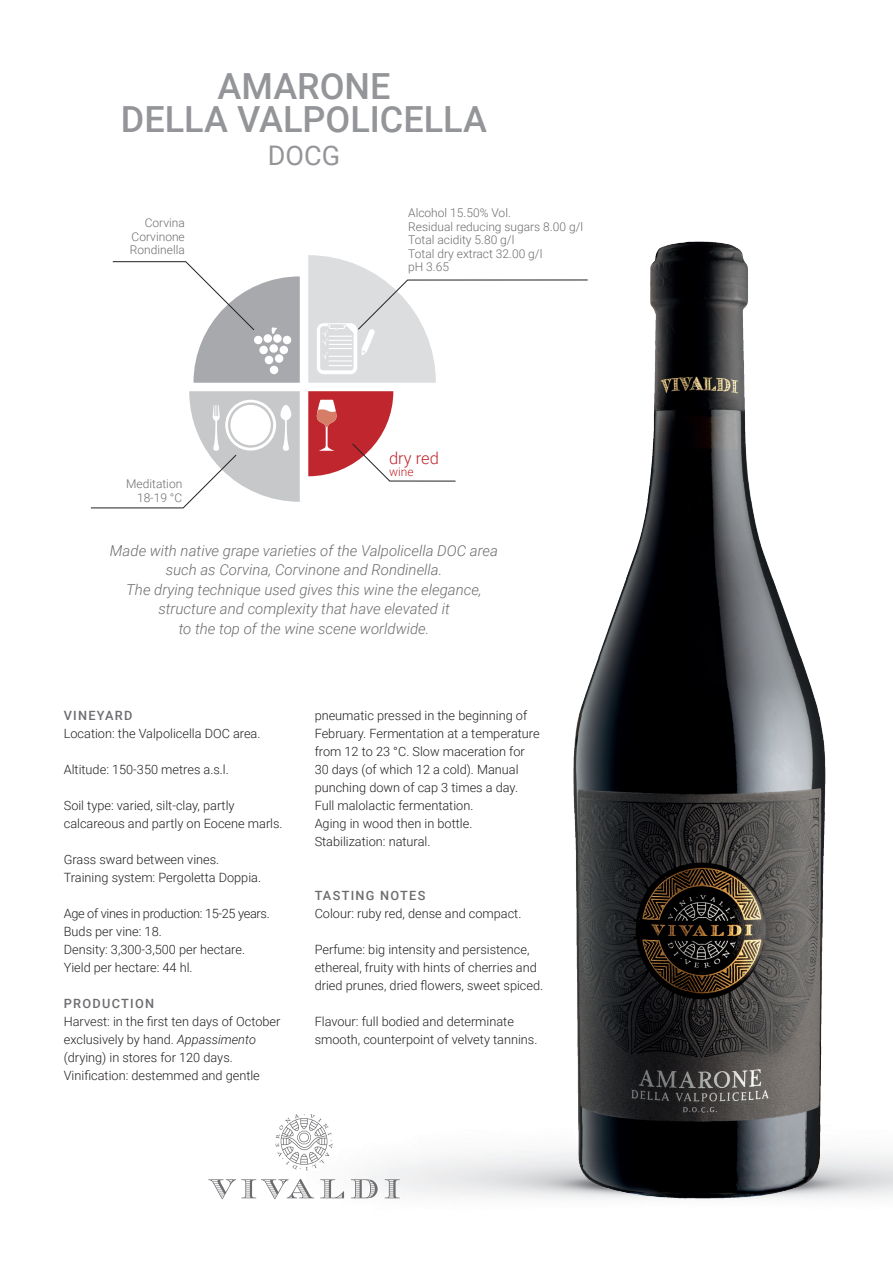
<style>
.page{position:relative;width:893px;height:1263px;background:#fff}
.page>*{position:absolute;margin:0;border:0;box-sizing:border-box;transform-origin:0 0}
.t1{font:500 36px "Roboto";color:#939598}
.t2{font:27px "Roboto";color:#939598}
.t3{font:300 16.5px "Roboto";color:#c0262d}
.t4{font:italic 300 15px "Roboto";color:#6c6d70}
.t5{font:300 12.75px/18px "Roboto";color:#231f20}
.t6{font:300 12.75px "Roboto";letter-spacing:-.025em;color:#231f20}
.t7{font:500 12.75px "Roboto";letter-spacing:.1em;color:#6c6d70}
.t8{font:300 12px "Roboto";color:#6c6d70}
.t9{font:300 12px "Roboto";color:#c0262d}
.s1{font-style:italic}
</style>
<div class="page">
<img style="left:559px;top:241px;width:272px;height:965px">
<svg style="left:208px;top:1179px;width:106px;height:20px"></svg>
<svg style="left:320px;top:1179px;width:24px;height:19px"></svg>
<svg style="left:351px;top:1179px;width:27px;height:19px"></svg>
<svg style="left:385px;top:1179px;width:15px;height:19px"></svg>
<svg style="left:276px;top:1114px;width:57px;height:56px"></svg>
<svg style="left:112px;top:261px;width:188px;height:122px"></svg>
<svg style="left:90px;top:391px;width:210px;height:118px"></svg>
<div style="left:230px;top:405px;width:41px;height:40px;background:#fff;border-radius:50%"></div>
<svg style="left:308px;top:391px;width:148px;height:91px"></svg>
<svg style="left:308px;top:255px;width:280px;height:128px"></svg>
<p class="t1" style="left:218px;top:61px;width:174px">AMARONE</p>
<p class="t1" style="left:121px;top:94px;width:368px">DELLA VALPOLICELLA</p>
<p class="t2" style="left:268px;top:137px;width:74px">DOCG</p>
<p class="t8" style="left:145px;top:215px;width:42px">Corvina</p>
<p class="t8" style="left:132px;top:228px;width:55px">Corvinone</p>
<p class="t8" style="left:130px;top:242px;width:56px">Rondinella</p>
<p class="t8" style="left:126px;top:476px;width:58px">Meditation</p>
<p class="t8" style="left:137px;top:489px;width:47px">18-19 °C</p>
<p class="t8" style="left:408px;top:205px;width:104px">Alcohol 15.50% Vol.</p>
<p class="t8" style="left:408px;top:218px;width:176px">Residual reducing sugars 8.00 g/l</p>
<p class="t8" style="left:408px;top:232px;width:108px">Total acidity 5.80 g/l</p>
<p class="t8" style="left:408px;top:245px;width:136px">Total dry extract 32.00 g/l</p>
<p class="t8" style="left:408px;top:259px;width:42px">pH 3.65</p>
<p class="t3" style="left:389px;top:447px;width:51px">dry red</p>
<p class="t9" style="left:389px;top:463px;width:26px">wine</p>
<p class="t4" style="left:110px;top:540px;width:390px">Made with native grape varieties of the Valpolicella DOC area</p>
<p class="t4" style="left:166px;top:559px;width:278px">such as Corvina, Corvinone and Rondinella.</p>
<p class="t4" style="left:126px;top:579px;width:357px">The drying technique used gives this wine the elegance,</p>
<p class="t4" style="left:158px;top:598px;width:293px">structure and complexity that have elevated it</p>
<p class="t4" style="left:179px;top:618px;width:252px">to the top of the wine scene worldwide.</p>
<p class="t7" style="left:64px;top:706px;width:70px">VINEYARD</p>
<p class="t5" style="left:64px;top:724px;width:198px">Location: the Valpolicella DOC area.</p>
<p class="t5" style="left:64px;top:760px;width:167px">Altitude: 150-350 metres a.s.l.</p>
<p class="t5" style="left:64px;top:796px;width:172px">Soil type: varied, silt-clay, partly</p>
<p class="t5" style="left:64px;top:814px;width:220px">calcareous and partly on Eocene marls.</p>
<p class="t5" style="left:64px;top:850px;width:157px">Grass sward between vines.</p>
<p class="t5" style="left:64px;top:868px;width:199px">Training system: Pergoletta Doppia.</p>
<p class="t6" style="left:64px;top:904px;width:207px">Age of vines in production: 15-25 years.</p>
<p class="t5" style="left:64px;top:922px;width:100px">Buds per vine: 18.</p>
<p class="t5" style="left:64px;top:940px;width:183px">Density: 3,300-3,500 per hectare.</p>
<p class="t5" style="left:64px;top:958px;width:130px">Yield per hectare: 44 hl.</p>
<p class="t7" style="left:64px;top:994px;width:92px">PRODUCTION</p>
<p class="t5" style="left:64px;top:1012px;width:218px">Harvest: in the first ten days of October</p>
<p class="t5" style="left:64px;top:1030px;width:194px">exclusively by hand. <span class="s1">Appassimento </span>(drying) in stores for 120 days.</p>
<p class="t5" style="left:64px;top:1066px;width:198px">Vinification: destemmed and gentle</p>
<p class="t5" style="left:315px;top:706px;width:227px">pneumatic pressed in the beginning of February. Fermentation at a temperature from 12 to 23 °C. Slow maceration for 30 days (of which 12 a cold). Manual punching down of cap 3 times a day.</p>
<p class="t5" style="left:315px;top:796px;width:160px">Full malolactic fermentation.</p>
<p class="t5" style="left:315px;top:814px;width:159px">Aging in wood then in bottle.</p>
<p class="t5" style="left:315px;top:832px;width:117px">Stabilization: natural.</p>
<p class="t7" style="left:315px;top:886px;width:112px">TASTING NOTES</p>
<p class="t5" style="left:315px;top:904px;width:208px">Colour: ruby red, dense and compact.</p>
<p class="t5" style="left:315px;top:940px;width:230px">Perfume: big intensity and persistence, ethereal, fruity with hints of cherries and dried prunes, dried flowers, sweet spiced.</p>
<p class="t5" style="left:315px;top:1012px;width:224px">Flavour: full bodied and determinate smooth, counterpoint of velvety tannins.</p>
</div>
